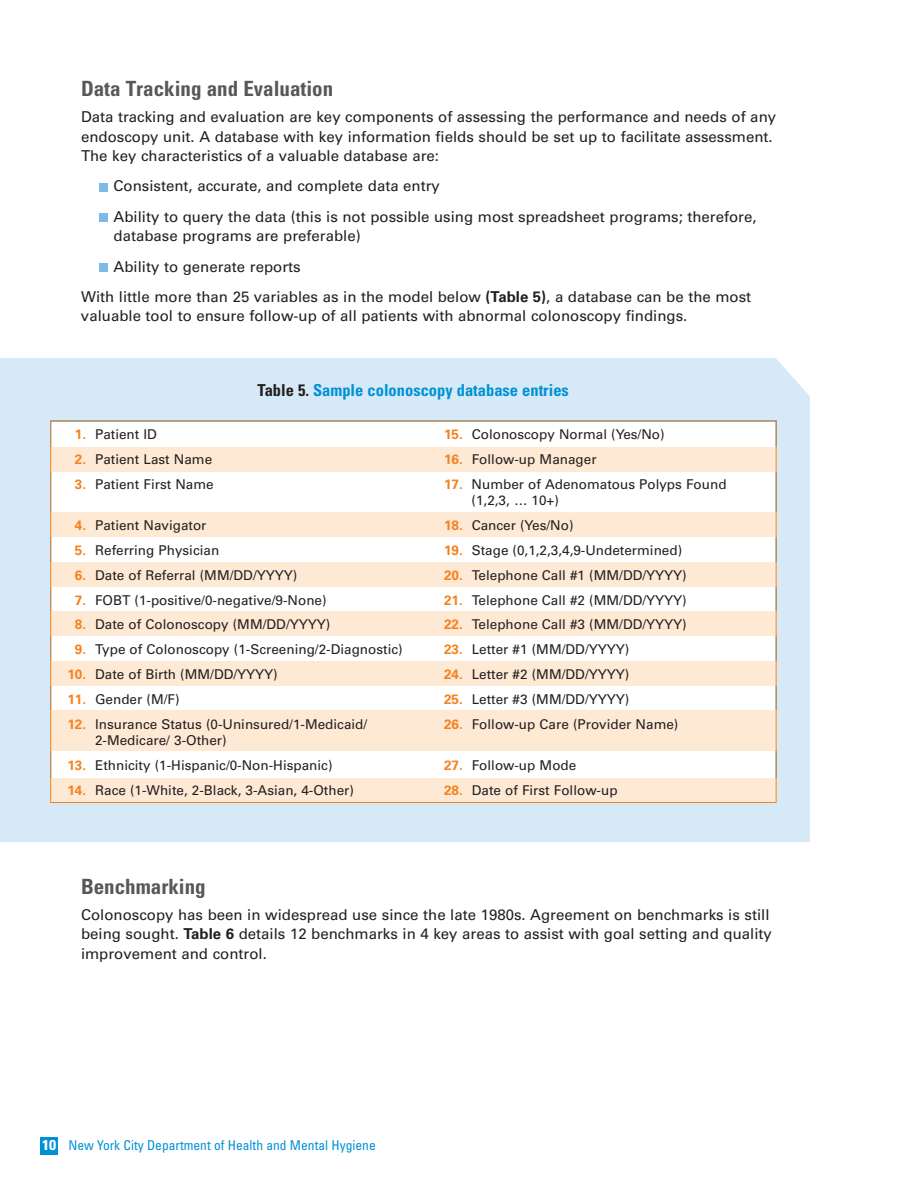
<style>
.page{position:relative;width:918px;height:1188px;background:#fff}
.page>*{position:absolute;margin:0;border:0;box-sizing:border-box;transform-origin:0 0}
.t1{font:700 condensed 21px "Univers";color:#57585a}
.t2{font:700 condensed 16.5px "Univers";color:#0091d5}
.t3{font:15px/19.5px "Univers";color:#231f20}
.t4{font:13.5px/16.2px "Univers";color:#231f20}
.t5{font:condensed 13.5px "Univers";color:#0091d5}
.s1{font-weight:700}
.s2{color:#231f20}
.s3{font-weight:700;color:#f58220}
.s4{font-weight:700;font-size:14.25px;color:#fff}
</style>
<div class="page">
<div style="left:40px;top:1137px;width:18px;height:18px;background:#0091d5"></div>
<div style="left:99px;top:263px;width:9px;height:9px;background:#7dbbe7"></div>
<div style="left:99px;top:213px;width:9px;height:9px;background:#7dbbe7"></div>
<div style="left:99px;top:183px;width:9px;height:8px;background:#7dbbe7"></div>
<div style="left:0;top:358px;width:810px;height:484px;background:#d6e9f7"></div>
<div style="left:51px;top:421px;width:725px;height:381px;background:#fff"></div>
<div style="left:50px;top:512px;width:727px;height:25px;background:#fee9d5"></div>
<div style="left:50px;top:447px;width:727px;height:25px;background:#fee9d5"></div>
<div style="left:50px;top:562px;width:727px;height:25px;background:#fee9d5"></div>
<div style="left:50px;top:661px;width:727px;height:25px;background:#fee9d5"></div>
<div style="left:50px;top:711px;width:727px;height:40px;background:#fee9d5"></div>
<div style="left:50px;top:778px;width:727px;height:25px;background:#fee9d5"></div>
<div style="left:50px;top:611px;width:727px;height:25px;background:#fee9d5"></div>
<h1 class="t1" style="left:81px;top:81px;width:254px">Data Tracking and Evaluation</h1>
<p class="t3" style="left:81px;top:108px;width:697px">Data tracking and evaluation are key components of assessing the performance and needs of any endoscopy unit. A database with key information fields should be set up to facilitate assessment.<br>The key characteristics of a valuable database are:</p>
<p class="t3" style="left:114px;top:172px;width:645px;line-height:30.3px">Consistent, accurate, and complete data entry<br>Ability to query the data (this is not possible using most spreadsheet programs; therefore,</p>
<p class="t3" style="left:114px;top:228px;width:249px">database programs are preferable)</p>
<p class="t3" style="left:114px;top:258px;width:189px">Ability to generate reports</p>
<p class="t3" style="left:81px;top:288px;width:672px">With little more than 25 variables as in the model below <span class="s1">(Table 5)</span>, a database can be the most</p>
<p class="t3" style="left:81px;top:308px;width:608px">valuable tool to ensure follow-up of all patients with abnormal colonoscopy findings.</p>
<p class="t2" style="left:258px;top:384px;width:313px"><span class="s2">Table 5.</span> Sample colonoscopy database entries</p>
<p class="t4" style="left:75px;top:428px;width:84px"><span class="s3">1.</span> Patient ID</p>
<p class="t4" style="left:75px;top:453px;width:139px"><span class="s3">2.</span> Patient Last Name</p>
<p class="t4" style="left:75px;top:477px;width:140px"><span class="s3">3.</span> Patient First Name</p>
<p class="t4" style="left:75px;top:518px;width:133px"><span class="s3">4.</span> Patient Navigator</p>
<p class="t4" style="left:75px;top:543px;width:146px"><span class="s3">5.</span> Referring Physician</p>
<p class="t4" style="left:75px;top:568px;width:224px"><span class="s3">6.</span> Date of Referral (MM/DD/YYYY)</p>
<p class="t4" style="left:75px;top:593px;width:253px"><span class="s3">7.</span> FOBT (1-positive/0-negative/9-None)</p>
<p class="t4" style="left:75px;top:618px;width:257px"><span class="s3">8.</span> Date of Colonoscopy (MM/DD/YYYY)</p>
<p class="t4" style="left:75px;top:643px;width:329px"><span class="s3">9.</span> Type of Colonoscopy (1-Screening/2-Diagnostic)</p>
<p class="t4" style="left:67px;top:667px;width:212px"><span class="s3">10.</span> Date of Birth (MM/DD/YYYY)</p>
<p class="t4" style="left:67px;top:692px;width:114px"><span class="s3">11.</span> Gender (M/F)</p>
<p class="t4" style="left:95px;top:717px;width:274px;text-indent:-28px"><span class="s3">12.</span> Insurance Status (0-Uninsured/1-Medicaid/<br>2-Medicare/ 3-Other)</p>
<p class="t4" style="left:67px;top:758px;width:267px"><span class="s3">13.</span> Ethnicity (1-Hispanic/0-Non-Hispanic)</p>
<p class="t4" style="left:67px;top:783px;width:288px"><span class="s3">14.</span> Race (1-White, 2-Black, 3-Asian, 4-Other)</p>
<p class="t4" style="left:444px;top:428px;width:222px"><span class="s3">15.</span> Colonoscopy Normal (Yes/No)</p>
<p class="t4" style="left:444px;top:453px;width:154px"><span class="s3">16.</span> Follow-up Manager</p>
<p class="t4" style="left:472px;top:477px;width:257px;text-indent:-28px"><span class="s3">17.</span> Number of Adenomatous Polyps Found (1,2,3, … 10+)</p>
<p class="t4" style="left:444px;top:518px;width:131px"><span class="s3">18.</span> Cancer (Yes/No)</p>
<p class="t4" style="left:444px;top:543px;width:240px"><span class="s3">19.</span> Stage (0,1,2,3,4,9-Undetermined)</p>
<p class="t4" style="left:444px;top:568px;width:244px"><span class="s3">20.</span> Telephone Call #1 (MM/DD/YYYY)</p>
<p class="t4" style="left:444px;top:593px;width:244px"><span class="s3">21.</span> Telephone Call #2 (MM/DD/YYYY)</p>
<p class="t4" style="left:444px;top:618px;width:244px"><span class="s3">22.</span> Telephone Call #3 (MM/DD/YYYY)</p>
<p class="t4" style="left:444px;top:643px;width:187px"><span class="s3">23.</span> Letter #1 (MM/DD/YYYY)</p>
<p class="t4" style="left:444px;top:667px;width:187px"><span class="s3">24.</span> Letter #2 (MM/DD/YYYY)</p>
<p class="t4" style="left:444px;top:692px;width:187px"><span class="s3">25.</span> Letter #3 (MM/DD/YYYY)</p>
<p class="t4" style="left:444px;top:717px;width:236px"><span class="s3">26.</span> Follow-up Care (Provider Name)</p>
<p class="t4" style="left:444px;top:758px;width:134px"><span class="s3">27.</span> Follow-up Mode</p>
<p class="t4" style="left:444px;top:783px;width:175px"><span class="s3">28.</span> Date of First Follow-up</p>
<h1 class="t1" style="left:81px;top:879px;width:126px">Benchmarking</h1>
<p class="t3" style="left:81px;top:906px;width:692px">Colonoscopy has been in widespread use since the late 1980s. Agreement on benchmarks is still being sought. <span class="s1">Table 6</span> details 12 benchmarks in 4 key areas to assist with goal setting and quality improvement and control.</p>
<p class="t5" style="left:42px;top:1141px;width:335px"><span class="s4">10</span> New York City Department of Health and Mental Hygiene</p>
</div>
